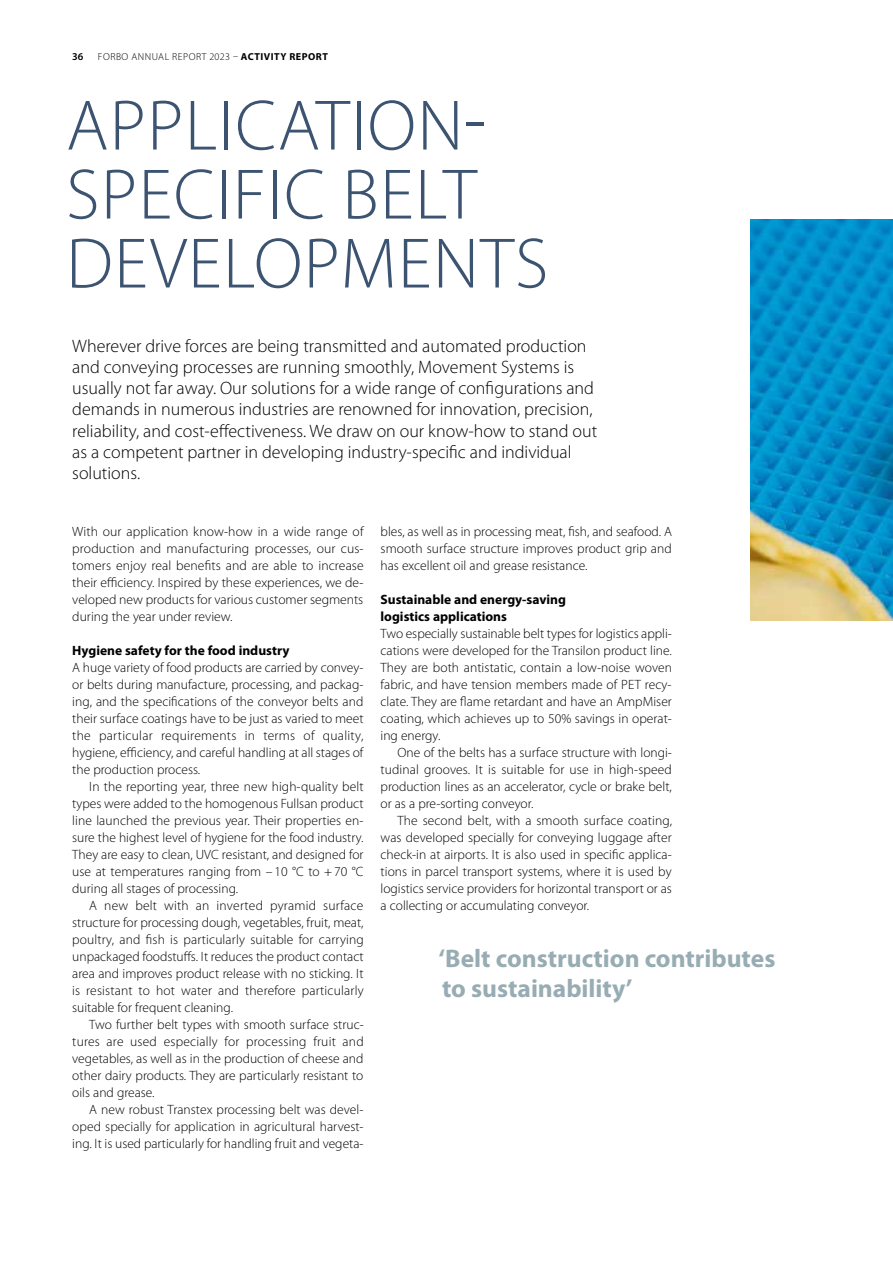
<style>
.page{position:relative;width:893px;height:1263px;background:#fff}
.page>*{position:absolute;margin:0;border:0;box-sizing:border-box;transform-origin:0 0}
.t1{font:300 72px/69px "Myriad Pro";letter-spacing:.02em;color:#3c5471}
.t2{font:700 25.5px/30px "Myriad Pro";color:#97acb3}
.t3{font:300 18px/21.3px "Myriad Pro";color:#000}
.t4{font:300 13.5px/17px "Myriad Pro";color:#000;text-align:justify}
.t5{font:700 13.5px/17px "Myriad Pro";color:#000}
.t6{font:600 10.5px "Myriad Pro";color:#000}
.t7{font:300 10.2px "Myriad Pro";letter-spacing:.05em;color:#000}
.s1{font-weight:700}
</style>
<div class="page">
<img style="left:750px;top:220px;width:143px;height:401px">
<p class="t6" style="left:72px;top:50px;width:13px">36</p>
<p class="t7" style="left:98px;top:51px;width:232px">FORBO ANNUAL REPORT 2023 – <span class="s1">ACTIVITY REPORT</span></p>
<h1 class="t1" style="left:66px;top:92px;width:484px">APPLICATION-<br>SPECIFIC BELT<br>DEVELOPMENTS</h1>
<p class="t3" style="left:72px;top:335px;width:526px">Wherever drive forces are being transmitted and automated production and conveying processes are running smoothly, Movement Systems is usually not far away. Our solutions for a wide range of configurations and demands in numerous industries are renowned for innovation, precision, reliability, and cost-effectiveness. We draw on our know-how to stand out as a competent partner in developing industry-specific and individual solutions.</p>
<p class="t4" style="left:72px;top:523px;width:293px">With our application know-how in a wide range of production and manufacturing processes, our cus&shy;tomers enjoy real benefits and are able to increase their efficiency. Inspired by these experiences, we de&shy;veloped new products for various customer segments during the year under review.</p>
<p class="t5" style="left:72px;top:642px;width:219px">Hygiene safety for the food industry</p>
<p class="t4" style="left:72px;top:659px;width:293px">A huge variety of food products are carried by convey&shy;or belts during manufacture, processing, and packag&shy;ing, and the specifications of the conveyor belts and their surface coatings have to be just as varied to meet the particular requirements in terms of quality, hygiene, efficiency, and careful handling at all stages of the production process.</p>
<p class="t4" style="left:72px;top:778px;width:293px;text-indent:17px">In the reporting year, three new high-quality belt types were added to the homogenous Fullsan product line launched the previous year. Their properties en&shy;sure the highest level of hygiene for the food industry.<br>They are easy to clean, UVC resistant, and designed for use at temperatures ranging from – 10 °C to +70 °C during all stages of processing.</p>
<p class="t4" style="left:72px;top:897px;width:293px;text-indent:17px">A new belt with an inverted pyramid surface structure for processing dough, vegetables, fruit, meat, poultry, and fish is particularly suitable for carrying unpackaged foodstuffs. It reduces the product contact area and improves product release with no sticking. It is resistant to hot water and therefore particularly suitable for frequent cleaning.</p>
<p class="t4" style="left:72px;top:1016px;width:293px;text-indent:17px">Two further belt types with smooth surface struc&shy;tures are used especially for processing fruit and vegetables, as well as in the production of cheese and other dairy products. They are particularly resistant to oils and grease.</p>
<p class="t4" style="left:72px;top:1101px;width:293px;text-indent:17px">A new robust Transtex processing belt was devel&shy;oped specially for application in agricultural harvest&shy;ing. It is used particularly for handling fruit and vegeta-</p>
<p class="t4" style="left:381px;top:523px;width:293px">bles, as well as in processing meat, fish, and seafood. A smooth surface structure improves product grip and has excellent oil and grease resistance.</p>
<p class="t5" style="left:381px;top:591px;width:187px">Sustainable and energy-saving logistics applications</p>
<p class="t4" style="left:381px;top:625px;width:293px">Two especially sustainable belt types for logistics appli&shy;cations were developed for the Transilon product line.<br>They are both antistatic, contain a low-noise woven fabric, and have tension members made of PET recy&shy;clate. They are flame retardant and have an AmpMiser coating, which achieves up to 50% savings in operat&shy;ing energy.</p>
<p class="t4" style="left:381px;top:744px;width:293px;text-indent:17px">One of the belts has a surface structure with longi&shy;tudinal grooves. It is suitable for use in high-speed production lines as an accelerator, cycle or brake belt, or as a pre-sorting conveyor.</p>
<p class="t4" style="left:381px;top:812px;width:293px;text-indent:17px">The second belt, with a smooth surface coating, was developed specially for conveying luggage after check-in at airports. It is also used in specific applica&shy;tions in parcel transport systems, where it is used by logistics service providers for horizontal transport or as a collecting or accumulating conveyor.</p>
<h2 class="t2" style="left:439px;top:944px;width:338px">‘Belt construction contributes to sustainability’</h2>
</div>
